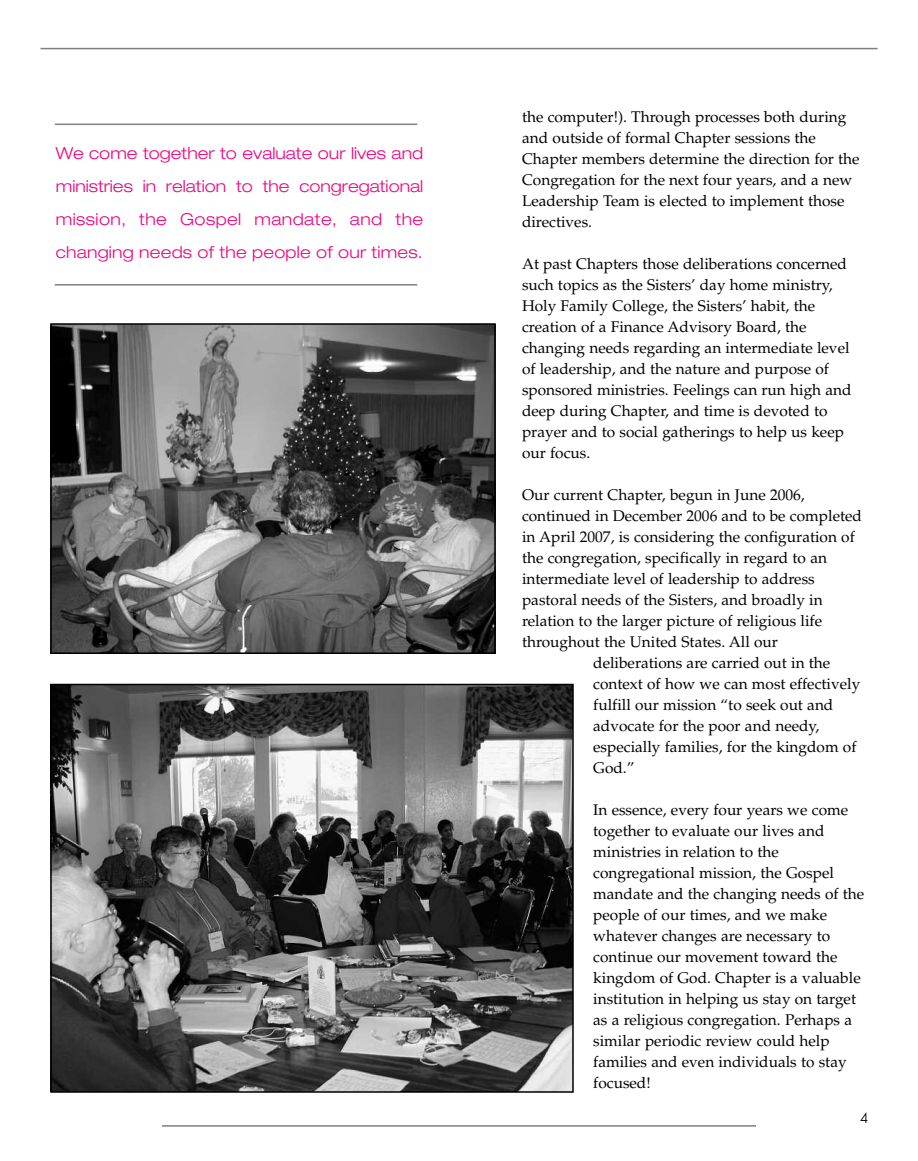
<style>
.page{position:relative;width:918px;height:1161px;background:#fff}
.page>*{position:absolute;margin:0;border:0;box-sizing:border-box;transform-origin:0 0}
.t1{font:300 expanded 16.5px/33px "Helvetica Neue";letter-spacing:.015em;color:#ef047e;text-align:justify}
.t2{font:15.45px/21px "Palatino";color:#000}
.t3{font:15px "Sans Serif Book FLF";color:#000}
</style>
<div class="page">
<hr style="left:162px;top:1125px;width:594px;height:2px;background:#808080">
<hr style="left:40px;top:48px;width:838px;height:1px;background:#808080">
<hr style="left:55px;top:124px;width:362px;height:1px;background:#808080">
<hr style="left:55px;top:284px;width:362px;height:2px;background:#808080">
<img style="left:53px;top:687px;width:518px;height:403px">
<div style="left:50px;top:684px;width:524px;height:409px;border:2px solid #000"></div>
<img style="left:53px;top:326px;width:440px;height:325px">
<div style="left:50px;top:323px;width:446px;height:331px;border:2px solid #000"></div>
<p class="t1" style="left:56px;top:138px;width:369px">We come together to evaluate our lives and ministries in relation to the congregational mission, the Gospel mandate, and the changing needs of the people of our times.</p>
<p class="t2" style="left:522px;top:108px;width:339px">the computer!). Through processes both during and outside of formal Chapter sessions the Chapter members determine the direction for the Congregation for the next four years, and a new Leadership Team is elected to implement those directives.</p>
<p class="t2" style="left:522px;top:255px;width:331px">At past Chapters those deliberations concerned such topics as the Sisters’ day home ministry, Holy Family College, the Sisters’ habit, the creation of a Finance Advisory Board, the changing needs regarding an intermediate level of leadership, and the nature and purpose of sponsored ministries. Feelings can run high and deep during Chapter, and time is devoted to prayer and to social gatherings to help us keep our focus.</p>
<p class="t2" style="left:522px;top:486px;width:284px">Our current Chapter, begun in June 2006,</p>
<p class="t2" style="left:522px;top:507px;width:341px">continued in December 2006 and to be completed</p>
<p class="t2" style="left:522px;top:528px;width:334px">in April 2007, is considering the configuration of</p>
<p class="t2" style="left:522px;top:549px;width:307px">the congregation, specifically in regard to an</p>
<p class="t2" style="left:522px;top:570px;width:294px">intermediate level of leadership to address</p>
<p class="t2" style="left:522px;top:591px;width:302px">pastoral needs of the Sisters, and broadly in</p>
<p class="t2" style="left:522px;top:612px;width:302px">relation to the larger picture of religious life</p>
<p class="t2" style="left:522px;top:633px;width:258px">throughout the United States. All our</p>
<p class="t2" style="left:593px;top:654px;width:239px">deliberations are carried out in the</p>
<p class="t2" style="left:593px;top:675px;width:269px">context of how we can most effectively</p>
<p class="t2" style="left:593px;top:696px;width:242px">fulfill our mission “to seek out and</p>
<p class="t2" style="left:593px;top:717px;width:228px">advocate for the poor and needy,</p>
<p class="t2" style="left:593px;top:738px;width:265px">especially families, for the kingdom of</p>
<p class="t2" style="left:593px;top:759px;width:43px">God.”</p>
<p class="t2" style="left:593px;top:801px;width:273px">In essence, every four years we come together to evaluate our lives and ministries in relation to the congregational mission, the Gospel mandate and the changing needs of the people of our times, and we make whatever changes are necessary to continue our movement toward the kingdom of God. Chapter is a valuable institution in helping us stay on target as a religious congregation. Perhaps a similar periodic review could help families and even individuals to stay focused!</p>
<p class="t3" style="left:860px;top:1109px;width:10px">4</p>
</div>
